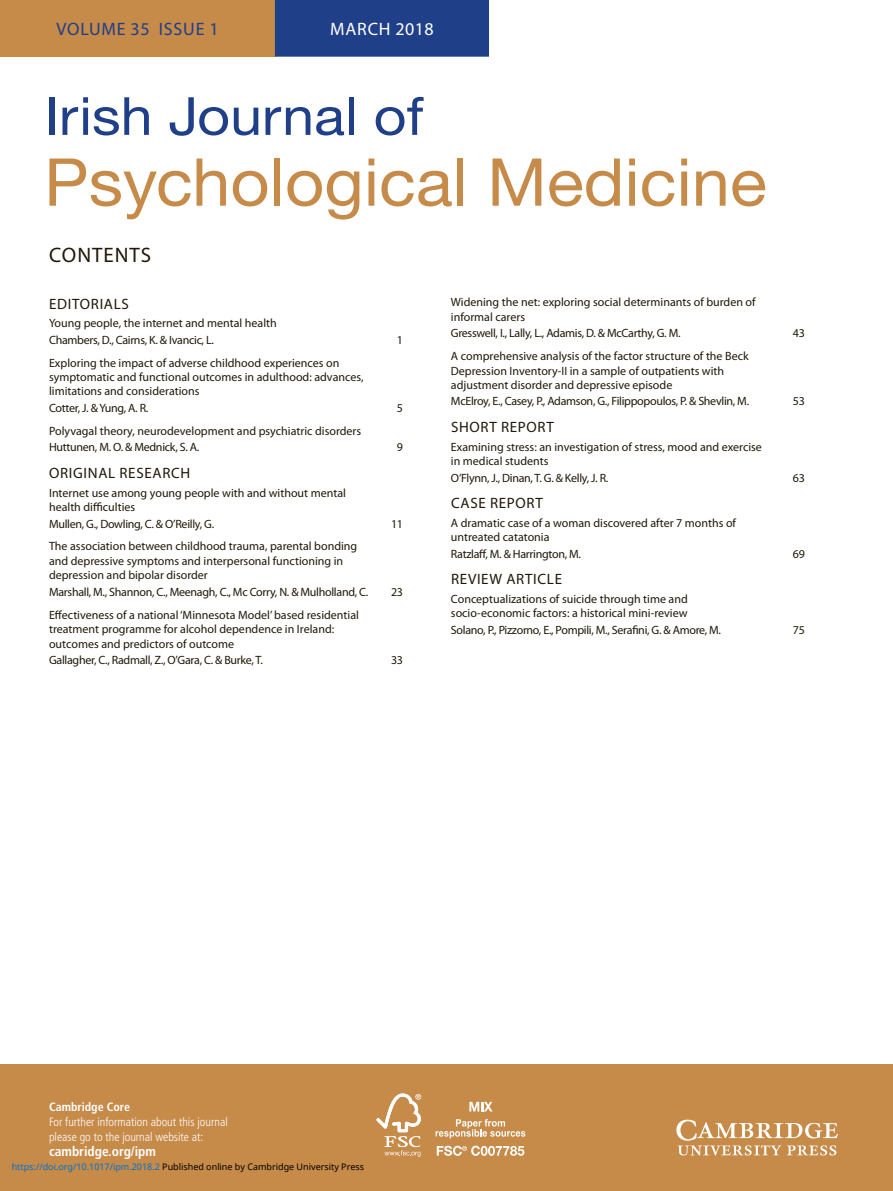
<style>
.page{position:relative;width:893px;height:1191px;background:#fff}
.page>*{position:absolute;margin:0;border:0;box-sizing:border-box;transform-origin:0 0}
.t1{font:66px "Helvetica Neue CE";color:#c68a49;scale:1.04 1}
.t2{font:52.65px "Helvetica Neue CE";color:#1f3f89;scale:1.09 1}
.t3{font:21px "Myriad Pro";letter-spacing:.045em;color:#211808}
.t4{font:18px "Myriad Pro";letter-spacing:.045em;color:#1f3f89}
.t5{font:18px "Myriad Pro";letter-spacing:.035em;color:#fff}
.t6{font:15px "Myriad Pro";letter-spacing:.045em;color:#211808}
.t7{font:700 condensed 13.5px "Frutiger LT Std";color:#fff}
.t8{font:12px/14.4px "Myriad Pro";color:#211808}
.t9{font:12px "Myriad Pro";letter-spacing:-.025em;color:#211808}
.t10{font:300 condensed 12px/15px "Frutiger LT Std";color:#fff}
.t11{font:700 condensed 12px "Frutiger LT Std";color:#fff}
.t12{font:9px "Noto Sans";color:#000}
.s1{color:#0172cf}
</style>
<div class="page">
<div style="left:0;top:1064px;width:893px;height:127px;background:#c68a49"></div>
<div style="left:0;top:0;width:276px;height:57px;background:#c68a49"></div>
<div style="left:275px;top:0;width:214px;height:57px;background:#1f3f89"></div>
<div style="left:276px;top:22px;width:212px;height:30px;background:#1f3f89"></div>
<svg style="left:676px;top:1119px;width:162px;height:36px"></svg>
<svg style="left:469px;top:1101px;width:23px;height:10px"></svg>
<svg style="left:436px;top:1119px;width:89px;height:19px"></svg>
<svg style="left:437px;top:1145px;width:87px;height:10px"></svg>
<svg style="left:376px;top:1093px;width:45px;height:63px"></svg>
<h3 class="t4" style="left:56px;top:23px;width:164px">VOLUME 35 ISSUE 1</h3>
<h3 class="t5" style="left:330px;top:23px;width:105px">MARCH 2018</h3>
<h2 class="t2" style="left:44px;top:97px;width:350px">Irish Journal of</h2>
<h1 class="t1" style="left:44px;top:158px;width:696px">Psychological Medicine</h1>
<h3 class="t3" style="left:49px;top:247px;width:103px">CONTENTS</h3>
<p class="t6" style="left:49px;top:298px;width:81px">EDITORIALS</p>
<p class="t8" style="left:49px;top:316px;width:229px;line-height:16.5px">Young people, the internet and mental health<br>Chambers, D., Cairns, K. &amp; Ivancic, L.</p>
<p class="t8" style="left:397px;top:333px;width:8px">1</p>
<p class="t8" style="left:49px;top:356px;width:316px">Exploring the impact of adverse childhood experiences on symptomatic and functional outcomes in adulthood: advances, limitations and considerations</p>
<p class="t9" style="left:49px;top:403px;width:101px">Cotter, J. &amp; Yung, A. R.</p>
<p class="t8" style="left:397px;top:402px;width:8px">5</p>
<p class="t8" style="left:49px;top:423px;width:314px;line-height:16.5px">Polyvagal theory, neurodevelopment and psychiatric disorders<br>Huttunen, M. O. &amp; Mednick, S. A.</p>
<p class="t8" style="left:397px;top:441px;width:8px">9</p>
<p class="t6" style="left:49px;top:467px;width:143px">ORIGINAL RESEARCH</p>
<p class="t8" style="left:49px;top:486px;width:298px">Internet use among young people with and without mental health difficulties</p>
<p class="t9" style="left:49px;top:519px;width:167px">Mullen, G., Dowling, C. &amp; O’Reilly, G.</p>
<p class="t8" style="left:391px;top:517px;width:14px">11</p>
<p class="t8" style="left:49px;top:540px;width:310px">The association between childhood trauma, parental bonding and depressive symptoms and interpersonal functioning in depression and bipolar disorder</p>
<p class="t9" style="left:49px;top:587px;width:321px">Marshall, M., Shannon, C., Meenagh, C., Mc Corry, N. &amp; Mulholland, C.</p>
<p class="t8" style="left:391px;top:585px;width:14px">23</p>
<p class="t8" style="left:49px;top:608px;width:311px">Effectiveness of a national ‘Minnesota Model’ based residential treatment programme for alcohol dependence in Ireland: outcomes and predictors of outcome</p>
<p class="t9" style="left:49px;top:655px;width:215px">Gallagher, C., Radmall, Z., O’Gara, C. &amp; Burke, T.</p>
<p class="t8" style="left:391px;top:654px;width:14px">33</p>
<p class="t8" style="left:451px;top:296px;width:306px">Widening the net: exploring social determinants of burden of informal carers</p>
<p class="t9" style="left:451px;top:328px;width:231px">Gresswell, I., Lally, L., Adamis, D. &amp; McCarthy, G. M.</p>
<p class="t8" style="left:793px;top:327px;width:14px">43</p>
<p class="t8" style="left:451px;top:350px;width:299px">A comprehensive analysis of the factor structure of the Beck<br>Depression Inventory-II in a sample of outpatients with adjustment disorder and depressive episode</p>
<p class="t9" style="left:451px;top:397px;width:300px">McElroy, E., Casey, P., Adamson, G., Filippopoulos, P. &amp; Shevlin, M.</p>
<p class="t8" style="left:793px;top:395px;width:14px">53</p>
<p class="t6" style="left:451px;top:421px;width:104px">SHORT REPORT</p>
<p class="t8" style="left:451px;top:440px;width:312px">Examining stress: an investigation of stress, mood and exercise in medical students</p>
<p class="t9" style="left:451px;top:473px;width:159px">O’Flynn, J., Dinan, T. G. &amp; Kelly, J. R.</p>
<p class="t8" style="left:793px;top:471px;width:14px">63</p>
<p class="t6" style="left:451px;top:497px;width:93px">CASE REPORT</p>
<p class="t8" style="left:451px;top:516px;width:287px">A dramatic case of a woman discovered after 7 months of untreated catatonia</p>
<p class="t9" style="left:451px;top:549px;width:132px">Ratzlaff, M. &amp; Harrington, M.</p>
<p class="t8" style="left:793px;top:547px;width:14px">69</p>
<p class="t6" style="left:451px;top:573px;width:112px">REVIEW ARTICLE</p>
<p class="t8" style="left:451px;top:592px;width:238px">Conceptualizations of suicide through time and socio-economic factors: a historical mini-review</p>
<p class="t9" style="left:451px;top:625px;width:272px">Solano, P., Pizzorno, E., Pompili, M., Serafini, G. &amp; Amore, M.</p>
<p class="t8" style="left:793px;top:623px;width:14px">75</p>
<p class="t11" style="left:49px;top:1101px;width:83px">Cambridge Core</p>
<p class="t10" style="left:49px;top:1115px;width:180px">For further information about this journal please go to the journal website at:</p>
<p class="t7" style="left:49px;top:1145px;width:108px">cambridge.org/ipm</p>
<p class="t12" style="left:12px;top:1160px;width:354px"><span class="s1">https://doi.org/10.1017/ipm.2018.2</span> Published online by Cambridge University Press</p>
</div>
